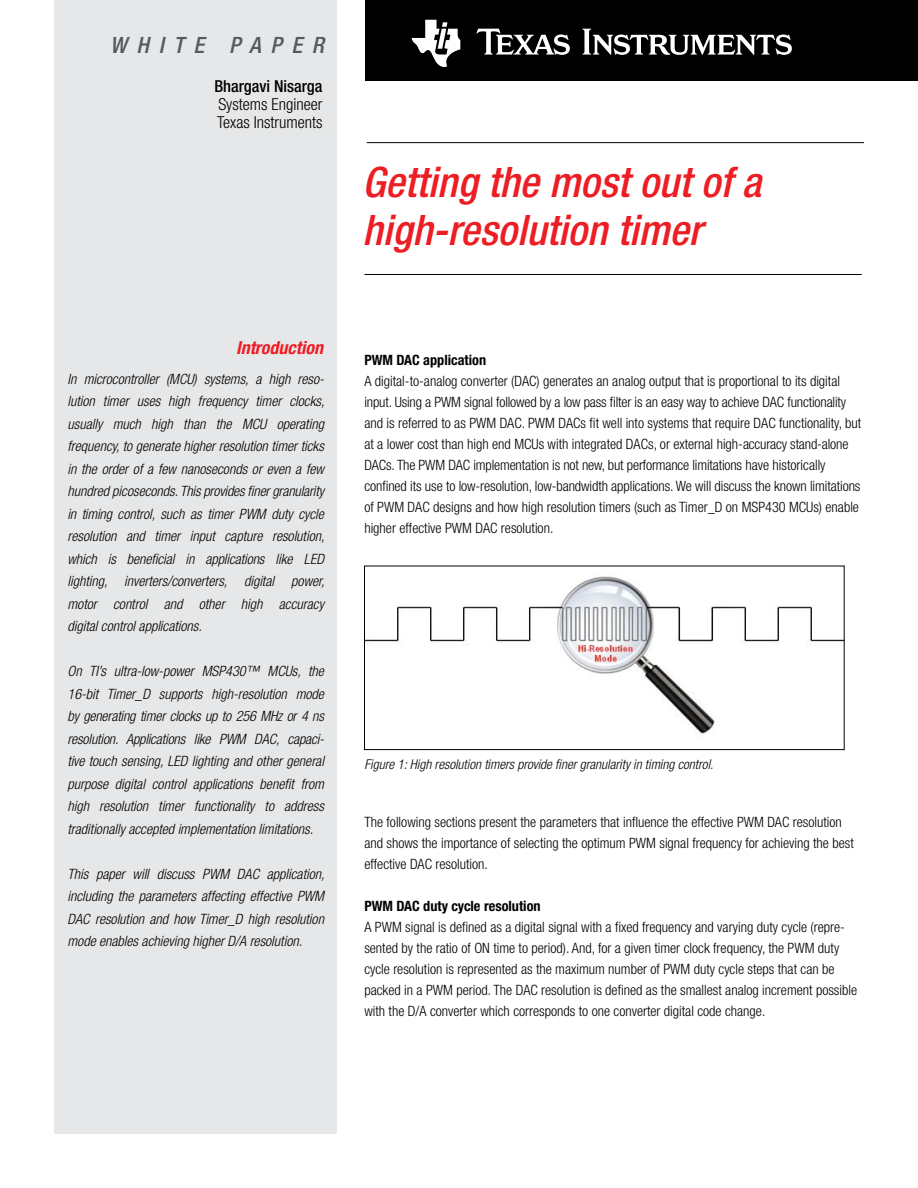
<style>
.page{position:relative;width:918px;height:1188px;background:#fff}
.page>*{position:absolute;margin:0;border:0;box-sizing:border-box;transform-origin:0 0}
.t1{font:italic 500 condensed 42px/48px "Helvetica Neue LT Std";color:#ed1d24}
.t2{font:italic 500 condensed 22.5px "Helvetica Neue LT Std";letter-spacing:.43em;color:#58595b}
.t3{font:italic 700 condensed 18px "Helvetica Neue LT Std";color:#ed1d24}
.t4{font:300 condensed 16.5px/18px "Helvetica Neue LT Std";color:#000}
.t5{font:500 condensed 16.5px "Helvetica Neue LT Std";color:#000}
.t6{font:300 condensed 14.25px/21px "Helvetica Neue LT Std";color:#000}
.t7{font:italic 300 condensed 14.25px/22.5px "Helvetica Neue LT Std";color:#000;text-align:justify}
.t8{font:700 condensed 14.25px "Helvetica Neue LT Std";color:#000}
.t9{font:italic 300 condensed 13.5px "Helvetica Neue LT Std";color:#000}
</style>
<div class="page">
<div style="left:365px;top:0;width:553px;height:80px;background:#000"></div>
<div style="left:54px;top:0;width:283px;height:1133px;background:#e6e7e8"></div>
<hr style="left:364px;top:274px;width:498px;height:1px;background:#000">
<hr style="left:367px;top:142px;width:497px;height:1px;background:#000">
<svg style="left:476px;top:29px;width:94px;height:26px"></svg>
<svg style="left:582px;top:29px;width:210px;height:26px"></svg>
<svg style="left:412px;top:20px;width:48px;height:47px"></svg>
<img style="left:366px;top:576px;width:477px;height:158px">
<div style="left:364px;top:566px;width:481px;height:184px;border:1px solid #000"></div>
<h2 class="t2" style="left:110px;top:32px;width:215px">WHITE PAPER</h2>
<p class="t5" style="left:214px;top:76px;width:110px">Bhargavi Nisarga</p>
<p class="t4" style="left:217px;top:95px;width:107px">Systems Engineer<br>Texas Instruments</p>
<p class="t3" style="left:236px;top:337px;width:89px">Introduction</p>
<p class="t7" style="left:68px;top:368px;width:259px">In microcontroller (MCU) systems, a high reso&shy;lution timer uses high frequency timer clocks, usually much high than the MCU operating frequency, to generate higher resolution timer ticks in the order of a few nanoseconds or even a few hundred picoseconds. This provides finer granularity in timing control, such as timer PWM duty cycle resolution and timer input capture resolution, which is beneficial in applications like LED lighting, inverters/converters, digital power, motor control and other high accuracy digital control applications.</p>
<p class="t7" style="left:68px;top:661px;width:258px">On TI’s ultra-low-power MSP430™ MCUs, the 16-bit Timer_D supports high-resolution mode by generating timer clocks up to 256 MHz or 4 ns resolution. Applications like PWM DAC, capaci&shy;tive touch sensing, LED lighting and other general purpose digital control applications benefit from high resolution timer functionality to address traditionally accepted implementation limitations.</p>
<p class="t7" style="left:68px;top:863px;width:259px">This paper will discuss PWM DAC application, including the parameters affecting effective PWM DAC resolution and how Timer_D high resolution mode enables achieving higher D/A resolution.</p>
<h1 class="t1" style="left:363px;top:159px;width:400px">Getting the most out of a high-resolution timer</h1>
<p class="t8" style="left:364px;top:351px;width:123px">PWM DAC application</p>
<p class="t6" style="left:364px;top:370px;width:498px">A digital-to-analog converter (DAC) generates an analog output that is proportional to its digital input. Using a PWM signal followed by a low pass filter is an easy way to achieve DAC functionality and is referred to as PWM DAC. PWM DACs fit well into systems that require DAC functionality, but at a lower cost than high end MCUs with integrated DACs, or external high-accuracy stand-alone DACs. The PWM DAC implementation is not new, but performance limitations have historically confined its use to low-resolution, low-bandwidth applications. We will discuss the known limitations of PWM DAC designs and how high resolution timers (such as Timer_D on MSP430 MCUs) enable higher effective PWM DAC resolution.</p>
<p class="t9" style="left:364px;top:757px;width:350px">Figure 1: High resolution timers provide finer granularity in timing control.</p>
<p class="t6" style="left:364px;top:811px;width:491px">The following sections present the parameters that influence the effective PWM DAC resolution and shows the importance of selecting the optimum PWM signal frequency for achieving the best effective DAC resolution.</p>
<p class="t8" style="left:364px;top:897px;width:178px">PWM DAC duty cycle resolution</p>
<p class="t6" style="left:364px;top:916px;width:494px">A PWM signal is defined as a digital signal with a fixed frequency and varying duty cycle (repre&shy;sented by the ratio of ON time to period). And, for a given timer clock frequency, the PWM duty cycle resolution is represented as the maximum number of PWM duty cycle steps that can be packed in a PWM period. The DAC resolution is defined as the smallest analog increment possible with the D/A converter which corresponds to one converter digital code change.</p>
</div>
